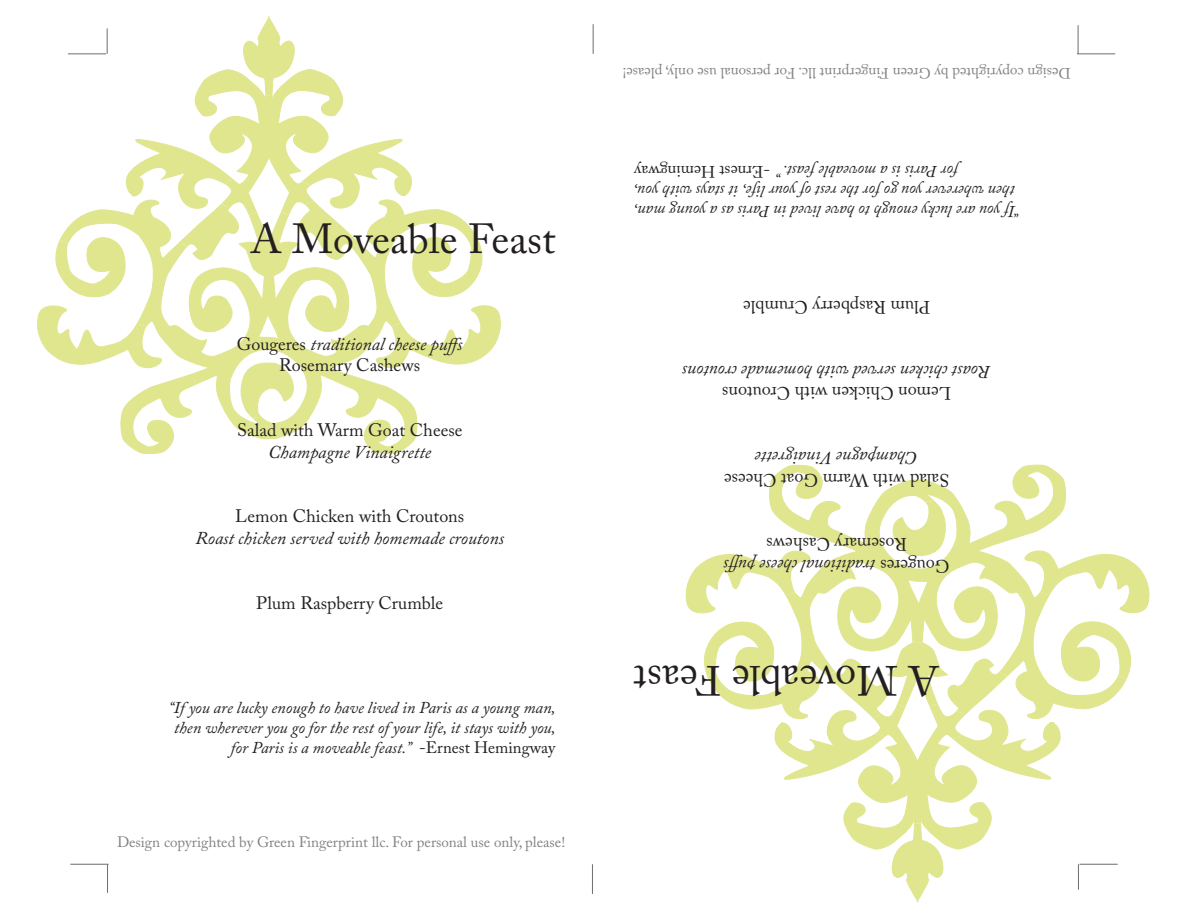
<style>
.page{position:relative;width:1188px;height:918px;background:#fff}
.page>*{position:absolute;margin:0;border:0;box-sizing:border-box;transform-origin:0 0}
.t1{font:41.85px "Adobe Caslon Pro";color:#231f20}
.t2{font:18px/21.6px "Adobe Caslon Pro";color:#231f20;text-align:center}
.t3{font:italic 18px "Adobe Caslon Pro";color:#231f20}
.t4{font:italic 16.5px/19.8px "Adobe Caslon Pro";color:#231f20;text-align:right}
.t5{font:16.5px "Adobe Caslon Pro";color:#231f20}
.t6{font:15px "Adobe Caslon Pro";color:#808285}
.s1{font-style:italic}
.s2{font-style:normal}
</style>
<div class="page">
<svg style="left:37px;top:316px;width:229px;height:138px"></svg>
<svg style="left:272px;top:316px;width:229px;height:138px"></svg>
<svg style="left:921px;top:465px;width:145px;height:29px"></svg>
<svg style="left:769px;top:465px;width:146px;height:29px"></svg>
<svg style="left:913px;top:479px;width:10px;height:2px"></svg>
<svg style="left:38px;top:16px;width:462px;height:410px"></svg>
<hr style="left:593px;top:24px;width:1px;height:30px;background:#6c6d70">
<svg style="left:1078px;top:25px;width:1px;height:28px"></svg>
<hr style="left:1077px;top:53px;width:38px;height:1px;background:#6c6d70">
<svg style="left:686px;top:494px;width:463px;height:408px"></svg>
<hr style="left:592px;top:864px;width:1px;height:30px;background:#6c6d70">
<svg style="left:107px;top:865px;width:1px;height:28px"></svg>
<hr style="left:70px;top:864px;width:39px;height:1px;background:#6c6d70">
<h1 class="t1" style="left:250px;top:214px;width:307px">A Moveable Feast</h1>
<p class="t2" style="left:237px;top:333px;width:230px">Gougeres <span class="s1">traditional cheese puffs<br></span>Rosemary Cashews</p>
<p class="t2" style="left:237px;top:419px;width:227px">Salad with Warm Goat Cheese</p>
<p class="t3" style="left:268px;top:441px;width:164px">Champagne Vinaigrette</p>
<p class="t2" style="left:235px;top:505px;width:231px">Lemon Chicken with Croutons</p>
<p class="t3" style="left:195px;top:527px;width:310px">Roast chicken served with homemade croutons</p>
<p class="t2" style="left:256px;top:592px;width:189px">Plum Raspberry Crumble</p>
<p class="t4" style="left:168px;top:698px;width:389px">“If you are lucky enough to have lived in Paris as a young man, then wherever you go for the rest of your life, it stays with you, for Paris is a moveable feast.” <span class="s2">-Ernest Hemingway</span></p>
<p class="t6" style="left:117px;top:833px;width:450px">Design copyrighted by Green Fingerprint llc. For personal use only, please!</p>
<p class="t6" style="left:1071px;top:82px;width:450px;rotate:-180deg">Design copyrighted by Green Fingerprint llc. For personal use only, please!</p>
<p class="t5" style="left:770px;top:181px;width:137px;rotate:-180deg">-Ernest Hemingway</p>
<p class="t4" style="left:959px;top:182px;width:182px;rotate:-180deg">for Paris is a moveable feast.”</p>
<p class="t4" style="left:1021px;top:221px;width:389px;text-align:center;rotate:-180deg">“If you are lucky enough to have lived in Paris as a young man, then wherever you go for the rest of your life, it stays with you,</p>
<p class="t2" style="left:930px;top:318px;width:189px;rotate:-180deg">Plum Raspberry Crumble</p>
<p class="t3" style="left:991px;top:382px;width:310px;rotate:-180deg">Roast chicken served with homemade croutons</p>
<p class="t2" style="left:951px;top:404px;width:231px;rotate:-180deg">Lemon Chicken with Croutons</p>
<p class="t3" style="left:918px;top:469px;width:164px;rotate:-180deg">Champagne Vinaigrette</p>
<p class="t2" style="left:949px;top:491px;width:227px;rotate:-180deg">Salad with Warm Goat Cheese</p>
<p class="t2" style="left:950px;top:577px;width:230px;rotate:-180deg">Gougeres <span class="s1">traditional cheese puffs<br></span>Rosemary Cashews</p>
<h1 class="t1" style="left:939px;top:705px;width:307px;rotate:-180deg">A Moveable Feast</h1>
</div>
